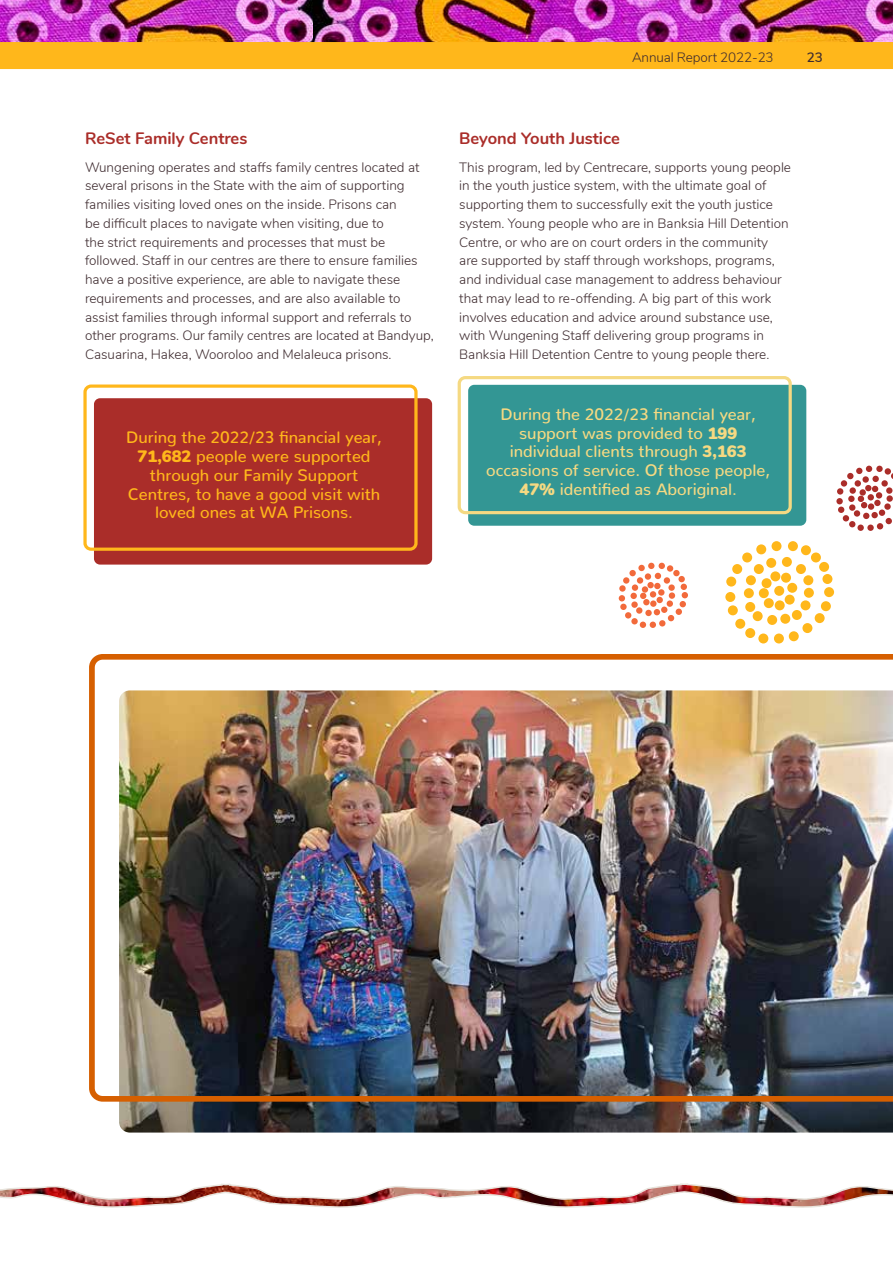
<style>
.page{position:relative;width:893px;height:1263px;background:#fff}
.page>*{position:absolute;margin:0;border:0;box-sizing:border-box;transform-origin:0 0}
.t1{font:500 16.5px/18.8px "Nunito";color:#f5d982;text-align:center}
.t2{font:500 16.5px/18.8px "Nunito";color:#ffb71b;text-align:center}
.t3{font:700 16.5px "Nunito";color:#aa2d29}
.t4{font:300 13.5px/18.8px "Nunito";color:#3e2b2f}
.t5{font:600 13.5px "Nunito";color:#3e2b2f}
.s1{font-weight:900}
</style>
<div class="page">
<img style="left:0;top:1183px;width:893px;height:25px">
<img style="left:0;top:0;width:314px;height:42px">
<img style="left:314px;top:0;width:579px;height:42px">
<div style="left:0;top:42px;width:893px;height:27px;background:#ffb71b"></div>
<div style="left:94px;top:398px;width:338px;height:167px;background:#aa2d29;border-radius:6px"></div>
<div style="left:83px;top:384px;width:335px;height:167px;border:3px solid #ffb71b;border-radius:6px"></div>
<div style="left:468px;top:385px;width:338px;height:141px;background:#339694;border-radius:6px"></div>
<div style="left:458px;top:376px;width:334px;height:138px;border:3px solid #f5d982;border-radius:6px"></div>
<img style="left:119px;top:1102px;width:774px;height:30px">
<img style="left:89px;top:654px;width:804px;height:448px">
<div style="left:756px;top:544px;width:10px;height:10px;background:#ffb71b;border-radius:50%"></div>
<div style="left:771px;top:541px;width:10px;height:10px;background:#ffb71b;border-radius:50%"></div>
<div style="left:788px;top:541px;width:10px;height:10px;background:#ffb71b;border-radius:50%"></div>
<div style="left:801px;top:545px;width:10px;height:10px;background:#ffb71b;border-radius:50%"></div>
<div style="left:811px;top:552px;width:10px;height:10px;background:#ffb71b;border-radius:50%"></div>
<div style="left:819px;top:562px;width:10px;height:10px;background:#ffb71b;border-radius:50%"></div>
<div style="left:822px;top:574px;width:10px;height:10px;background:#ffb71b;border-radius:50%"></div>
<div style="left:824px;top:587px;width:10px;height:10px;background:#ffb71b;border-radius:50%"></div>
<div style="left:821px;top:601px;width:10px;height:10px;background:#ffb71b;border-radius:50%"></div>
<div style="left:815px;top:613px;width:10px;height:10px;background:#ffb71b;border-radius:50%"></div>
<div style="left:802px;top:623px;width:10px;height:10px;background:#ffb71b;border-radius:50%"></div>
<div style="left:789px;top:631px;width:10px;height:10px;background:#ffb71b;border-radius:50%"></div>
<div style="left:774px;top:633px;width:10px;height:10px;background:#ffb71b;border-radius:50%"></div>
<div style="left:758px;top:633px;width:10px;height:10px;background:#ffb71b;border-radius:50%"></div>
<div style="left:745px;top:628px;width:10px;height:10px;background:#ffb71b;border-radius:50%"></div>
<div style="left:735px;top:619px;width:10px;height:10px;background:#ffb71b;border-radius:50%"></div>
<div style="left:728px;top:605px;width:10px;height:10px;background:#ffb71b;border-radius:50%"></div>
<div style="left:725px;top:592px;width:10px;height:10px;background:#ffb71b;border-radius:50%"></div>
<div style="left:726px;top:577px;width:10px;height:9px;background:#ffb71b;border-radius:50%"></div>
<div style="left:732px;top:564px;width:10px;height:10px;background:#ffb71b;border-radius:50%"></div>
<div style="left:742px;top:552px;width:10px;height:10px;background:#ffb71b;border-radius:50%"></div>
<div style="left:754px;top:564px;width:10px;height:10px;background:#ffb71b;border-radius:50%"></div>
<div style="left:766px;top:558px;width:10px;height:10px;background:#ffb71b;border-radius:50%"></div>
<div style="left:782px;top:557px;width:10px;height:10px;background:#ffb71b;border-radius:50%"></div>
<div style="left:796px;top:564px;width:10px;height:10px;background:#ffb71b;border-radius:50%"></div>
<div style="left:803px;top:575px;width:10px;height:10px;background:#ffb71b;border-radius:50%"></div>
<div style="left:804px;top:588px;width:10px;height:10px;background:#ffb71b;border-radius:50%"></div>
<div style="left:800px;top:600px;width:10px;height:10px;background:#ffb71b;border-radius:50%"></div>
<div style="left:792px;top:610px;width:10px;height:10px;background:#ffb71b;border-radius:50%"></div>
<div style="left:780px;top:614px;width:10px;height:10px;background:#ffb71b;border-radius:50%"></div>
<div style="left:767px;top:615px;width:10px;height:10px;background:#ffb71b;border-radius:50%"></div>
<div style="left:753px;top:611px;width:10px;height:10px;background:#ffb71b;border-radius:50%"></div>
<div style="left:745px;top:602px;width:10px;height:10px;background:#ffb71b;border-radius:50%"></div>
<div style="left:744px;top:588px;width:10px;height:10px;background:#ffb71b;border-radius:50%"></div>
<div style="left:746px;top:575px;width:10px;height:10px;background:#ffb71b;border-radius:50%"></div>
<div style="left:770px;top:571px;width:10px;height:10px;background:#ffb71b;border-radius:50%"></div>
<div style="left:781px;top:573px;width:10px;height:10px;background:#ffb71b;border-radius:50%"></div>
<div style="left:787px;top:583px;width:10px;height:10px;background:#ffb71b;border-radius:50%"></div>
<div style="left:785px;top:595px;width:10px;height:10px;background:#ffb71b;border-radius:50%"></div>
<div style="left:775px;top:600px;width:10px;height:10px;background:#ffb71b;border-radius:50%"></div>
<div style="left:764px;top:598px;width:10px;height:10px;background:#ffb71b;border-radius:50%"></div>
<div style="left:759px;top:588px;width:10px;height:10px;background:#ffb71b;border-radius:50%"></div>
<div style="left:762px;top:578px;width:9px;height:10px;background:#ffb71b;border-radius:50%"></div>
<div style="left:774px;top:586px;width:10px;height:10px;background:#ffb71b;border-radius:50%"></div>
<div style="left:638px;top:565px;width:7px;height:6px;background:#f26a3b;border-radius:50%"></div>
<div style="left:631px;top:618px;width:7px;height:6px;background:#f26a3b;border-radius:50%"></div>
<svg style="left:625px;top:612px;width:6px;height:6px"></svg>
<div style="left:620px;top:604px;width:7px;height:6px;background:#f26a3b;border-radius:50%"></div>
<svg style="left:619px;top:595px;width:6px;height:6px"></svg>
<svg style="left:619px;top:585px;width:7px;height:7px"></svg>
<div style="left:623px;top:577px;width:6px;height:7px;background:#f26a3b;border-radius:50%"></div>
<div style="left:629px;top:570px;width:7px;height:6px;background:#f26a3b;border-radius:50%"></div>
<div style="left:637px;top:577px;width:6px;height:7px;background:#f26a3b;border-radius:50%"></div>
<div style="left:636px;top:607px;width:6px;height:7px;background:#f26a3b;border-radius:50%"></div>
<div style="left:631px;top:601px;width:7px;height:7px;background:#f26a3b;border-radius:50%"></div>
<div style="left:630px;top:593px;width:7px;height:6px;background:#f26a3b;border-radius:50%"></div>
<div style="left:632px;top:584px;width:6px;height:7px;background:#f26a3b;border-radius:50%"></div>
<svg style="left:640px;top:563px;width:48px;height:65px"></svg>
<div style="left:876px;top:466px;width:7px;height:6px;background:#aa2d29;border-radius:50%"></div>
<div style="left:885px;top:468px;width:6px;height:7px;background:#aa2d29;border-radius:50%"></div>
<div style="left:841px;top:480px;width:6px;height:7px;background:#aa2d29;border-radius:50%"></div>
<svg style="left:847px;top:466px;width:25px;height:13px"></svg>
<div style="left:855px;top:480px;width:6px;height:7px;background:#aa2d29;border-radius:50%"></div>
<svg style="left:862px;top:476px;width:7px;height:7px"></svg>
<div style="left:872px;top:476px;width:7px;height:6px;background:#aa2d29;border-radius:50%"></div>
<div style="left:881px;top:480px;width:7px;height:7px;background:#aa2d29;border-radius:50%"></div>
<svg style="left:838px;top:485px;width:54px;height:44px"></svg>
<p class="t4" style="left:632px;top:47px;width:143px">Annual Report 2022-23</p>
<p class="t5" style="left:807px;top:47px;width:18px">23</p>
<p class="t3" style="left:85px;top:126px;width:164px">ReSet Family Centres</p>
<p class="t4" style="left:85px;top:157px;width:350px">Wungening operates and staffs family centres located at several prisons in the State with the aim of supporting families visiting loved ones on the inside. Prisons can<br>be difficult places to navigate when visiting, due to<br>the strict requirements and processes that must be followed. Staff in our centres are there to ensure families have a positive experience, are able to navigate these requirements and processes, and are also available to assist families through informal support and referrals to other programs. Our family centres are located at Bandyup, Casuarina, Hakea, Wooroloo and Melaleuca prisons.</p>
<p class="t2" style="left:126px;top:426px;width:257px">During the 2022/23 financial year,<br><span class="s1">71,682</span> people were supported through our Family Support<br>Centres, to have a good visit with loved ones at WA Prisons.</p>
<p class="t3" style="left:459px;top:126px;width:162px">Beyond Youth Justice</p>
<p class="t4" style="left:459px;top:157px;width:333px">This program, led by Centrecare, supports young people in the youth justice system, with the ultimate goal of supporting them to successfully exit the youth justice system. Young people who are in Banksia Hill Detention Centre, or who are on court orders in the community<br>are supported by staff through workshops, programs, and individual case management to address behaviour that may lead to re-offending. A big part of this work involves education and advice around substance use, with Wungening Staff delivering group programs in Banksia Hill Detention Centre to young people there.</p>
<p class="t1" style="left:486px;top:403px;width:285px">During the 2022/23 financial year, support was provided to <span class="s1">199 </span>individual clients through <span class="s1">3,163 </span>occasions of service. Of those people, <span class="s1">47%</span> identified as Aboriginal.</p>
</div>
